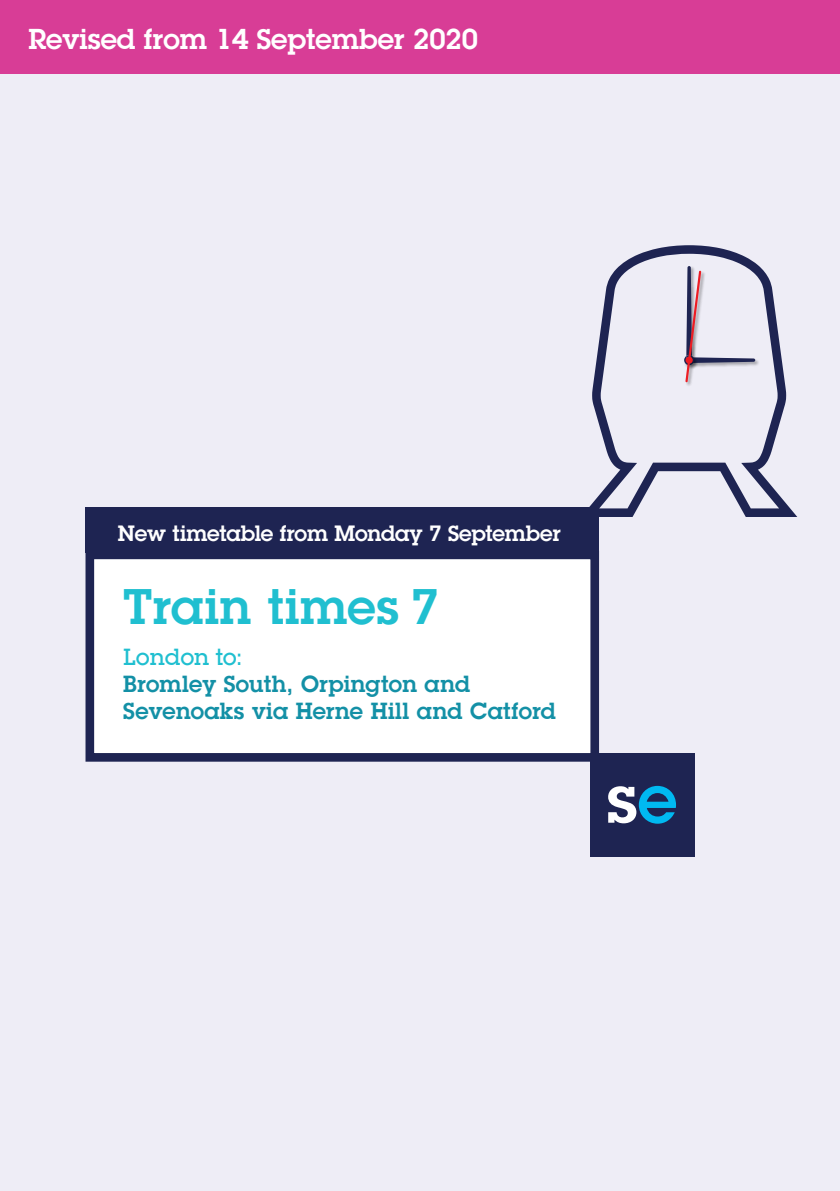
<style>
.page{position:relative;width:840px;height:1191px;background:#fff}
.page>*{position:absolute;margin:0;border:0;box-sizing:border-box;transform-origin:0 0}
.t1{font:600 48.6px "Lubalin Graph";letter-spacing:.01em;color:#20bfd0}
.t2{font:600 28px "Lubalin Graph";color:#fff}
.t3{font:600 22.6px/27.2px "Lubalin Graph";letter-spacing:.015em;color:#1390a6}
.t4{font:500 22.6px "Lubalin Graph";letter-spacing:-.015em;color:#20bfd0}
.t5{font:600 21.6px "Lubalin Graph";letter-spacing:-.01em;color:#fff}
</style>
<div class="page">
<div style="left:0;top:0;width:839px;height:1191px;background:#eeedf6"></div>
<div style="left:590px;top:753px;width:104px;height:104px;background:#1e2452"></div>
<svg style="left:608px;top:786px;width:67px;height:37px"></svg>
<svg style="left:85px;top:546px;width:515px;height:216px;background:#e7e8ed"></svg>
<div style="left:85px;top:507px;width:513px;height:46px;background:#1e2452"></div>
<svg style="left:589px;top:245px;width:207px;height:272px"></svg>
<img style="left:682px;top:265px;width:17px;height:106px">
<img style="left:684px;top:382px;width:22px;height:6px">
<svg style="left:683px;top:266px;width:71px;height:116px"></svg>
<div style="left:0;top:0;width:839px;height:74px;background:#d83d96"></div>
<p class="t2" style="left:28px;top:20px;width:451px">Revised from 14 September 2020</p>
<p class="t5" style="left:118px;top:518px;width:444px">New timetable from Monday 7 September</p>
<h1 class="t1" style="left:123px;top:574px;width:317px">Train times 7</h1>
<p class="t4" style="left:123px;top:642px;width:120px">London to:</p>
<p class="t3" style="left:123px;top:670px;width:434px">Bromley South, Orpington and<br>Sevenoaks via Herne Hill and Catford</p>
</div>
